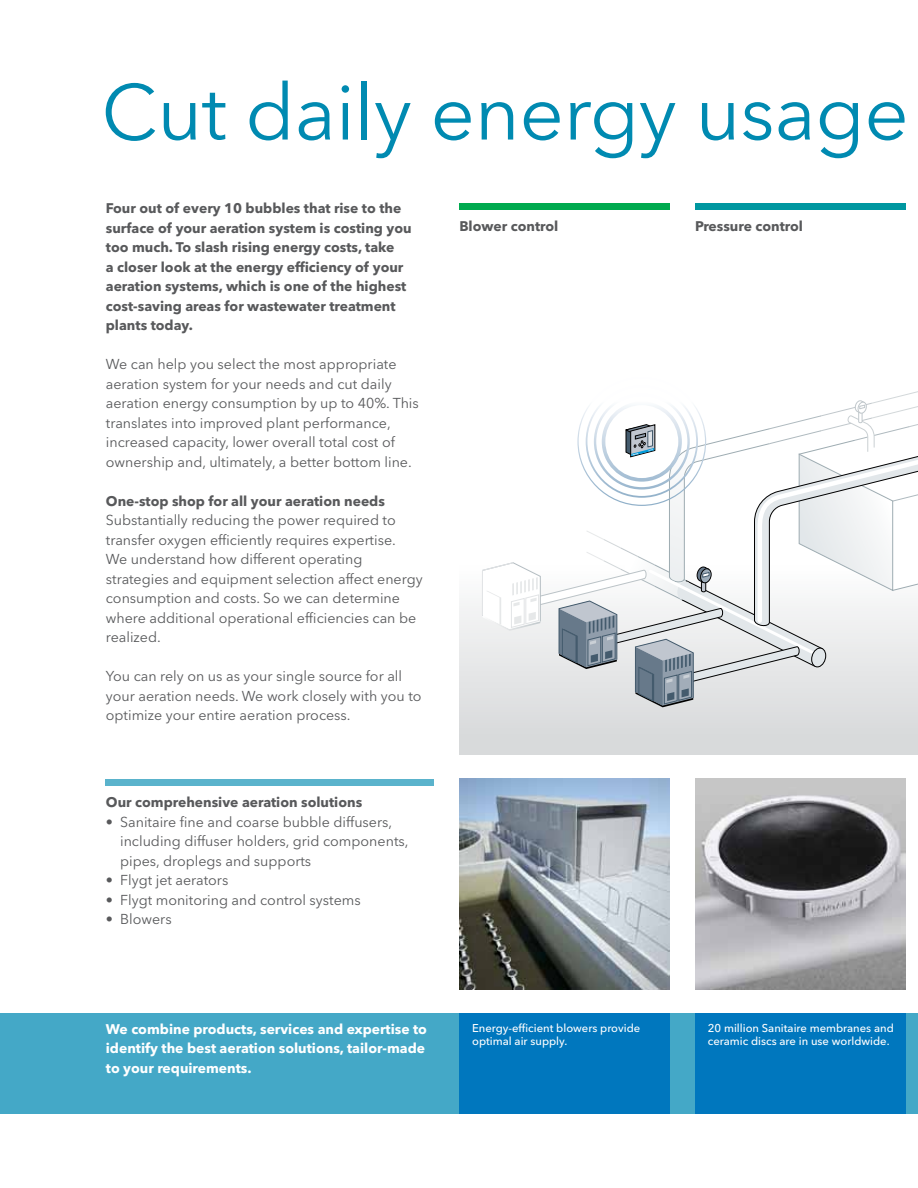
<style>
.page{position:relative;width:918px;height:1188px;background:#fff}
.page>*{position:absolute;margin:0;border:0;box-sizing:border-box;transform-origin:0 0}
.t1{font:78px "Avenir Next LT Pro";letter-spacing:-.005em;color:#008ab1}
.t2{font:14.25px/19.5px "Avenir Next LT Pro";color:#58595b}
.t3{font:700 13.8px/19.5px "Avenir Next LT Pro";color:#58595b}
.t4{font:700 13.8px/19.5px "Avenir Next LT Pro";color:#fff}
.t5{font:500 11.25px/13.5px "Avenir Next LT Pro";color:#fff}
</style>
<div class="page">
<div style="left:459px;top:563px;width:459px;height:192px;background:linear-gradient(to bottom,#fdfdfd,#d5d7d8)"></div>
<div style="left:0;top:1013px;width:918px;height:101px;background:#44a8c7"></div>
<img style="left:459px;top:779px;width:211px;height:210px">
<img style="left:695px;top:779px;width:210px;height:210px">
<div style="left:106px;top:779px;width:328px;height:6px;background:#5ab3cc"></div>
<div style="left:459px;top:203px;width:211px;height:6px;background:#00aa4f"></div>
<div style="left:695px;top:203px;width:210px;height:6px;background:#0097a0"></div>
<svg style="left:482px;top:391px;width:436px;height:316px"></svg>
<div style="left:695px;top:1013px;width:210px;height:101px;background:#0077be"></div>
<div style="left:459px;top:1013px;width:211px;height:101px;background:#0077be"></div>
<h1 class="t1" style="left:101px;top:66px;width:809px">Cut daily energy usage</h1>
<p class="t3" style="left:106px;top:199px;width:307px">Four out of every 10 bubbles that rise to the surface of your aeration system is costing you too much. To slash rising energy costs, take<br>a closer look at the energy efficiency of your aeration systems, which is one of the highest cost-saving areas for wastewater treatment plants today.</p>
<p class="t2" style="left:106px;top:355px;width:315px">We can help you select the most appropriate aeration system for your needs and cut daily aeration energy consumption by up to 40%. This translates into improved plant performance, increased capacity, lower overall total cost of ownership and, ultimately, a better bottom line.</p>
<p class="t3" style="left:106px;top:491px;width:281px">One-stop shop for all your aeration needs</p>
<p class="t2" style="left:106px;top:511px;width:318px">Substantially reducing the power required to transfer oxygen efficiently requires expertise.<br>We understand how different operating strategies and equipment selection affect energy consumption and costs. So we can determine where additional operational efficiencies can be realized.</p>
<p class="t2" style="left:106px;top:667px;width:317px">You can rely on us as your single source for all your aeration needs. We work closely with you to optimize your entire aeration process.</p>
<p class="t3" style="left:106px;top:793px;width:258px">Our comprehensive aeration solutions</p>
<p class="t2" style="left:120px;top:812px;width:290px;text-indent:-14px">• Sanitaire fine and coarse bubble diffusers, including diffuser holders, grid components, pipes, droplegs and supports</p>
<p class="t2" style="left:106px;top:871px;width:124px">• Flygt jet aerators</p>
<p class="t2" style="left:106px;top:890px;width:256px">• Flygt monitoring and control systems</p>
<p class="t2" style="left:106px;top:910px;width:67px">• Blowers</p>
<p class="t3" style="left:459px;top:217px;width:101px">Blower control</p>
<p class="t3" style="left:695px;top:217px;width:110px">Pressure control</p>
<p class="t4" style="left:106px;top:1019px;width:323px">We combine products, services and expertise to identify the best aeration solutions, tailor-made to your requirements.</p>
<p class="t5" style="left:472px;top:1021px;width:170px">Energy-efficient blowers provide optimal air supply.</p>
<p class="t5" style="left:708px;top:1021px;width:188px">20 million Sanitaire membranes and ceramic discs are in use worldwide.</p>
</div>
